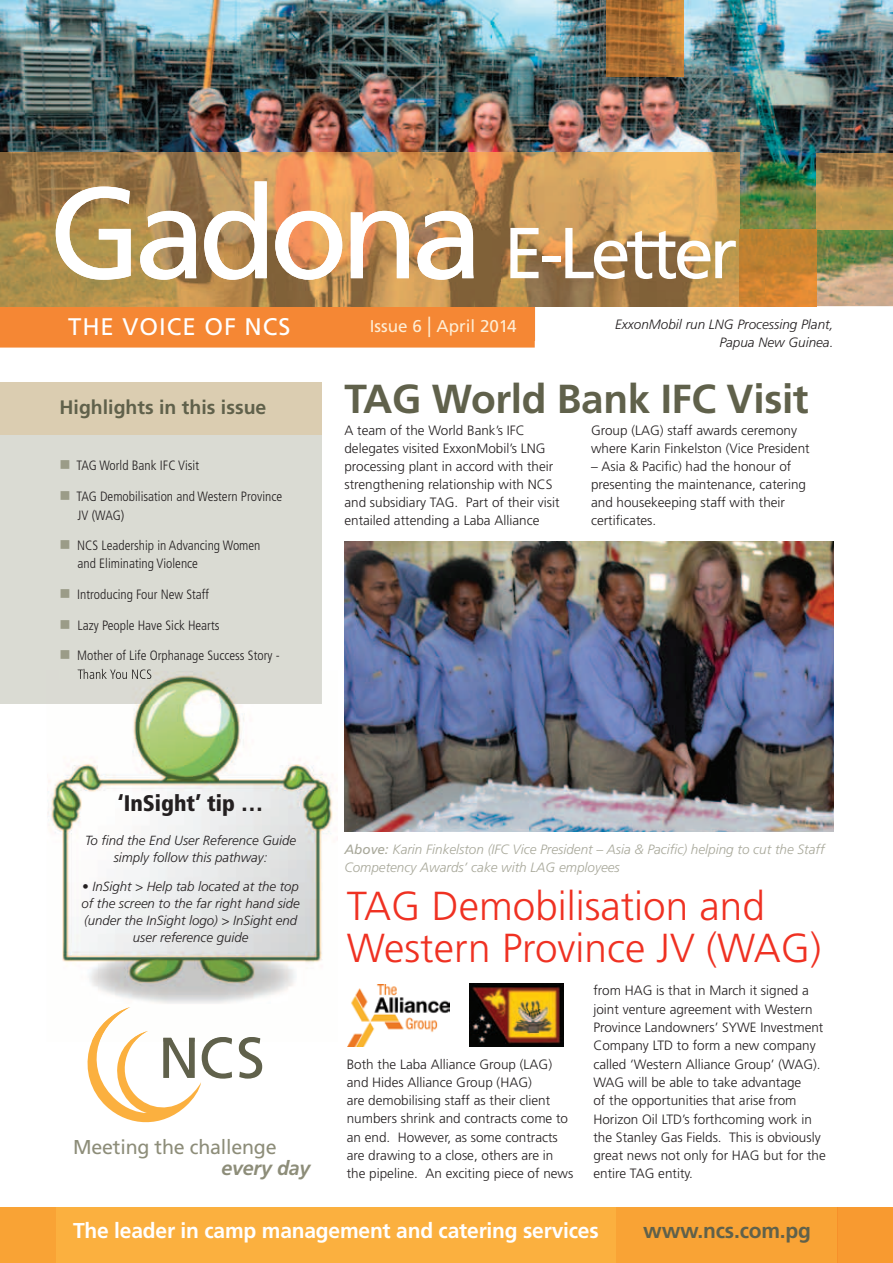
<style>
.page{position:relative;width:893px;height:1263px;background:#fff}
.page>*{position:absolute;margin:0;border:0;box-sizing:border-box;transform-origin:0 0}
.t1{font:72px "Frutiger LT Std";letter-spacing:-.06em;color:#fff}
.t2{font:300 40.5px/42px "Frutiger LT Std";color:#ef3122}
.t3{font:700 40.5px "Frutiger LT Std";letter-spacing:-.01em;color:#60614b}
.t4{font:24px "Frutiger LT Std";letter-spacing:.04em;color:#fff}
.t5{font:900 condensed 22.5px "Frutiger LT Std";color:#231f20}
.t6{font:700 21.45px "Frutiger LT Std";letter-spacing:-.01em;color:#fff}
.t7{font:700 21.45px "Frutiger LT Std";letter-spacing:-.01em;color:#60614b}
.t8{font:20.1px "Frutiger LT Std";letter-spacing:-.01em;color:#8d8d79}
.t9{font:italic 700 20.1px "Frutiger LT Std";letter-spacing:-.01em;color:#8d8d79}
.t10{font:700 19.5px "Frutiger LT Std";color:#60614b}
.t11{font:17.1px "Frutiger LT Std";color:#feedd4}
.t12{font:300 13.5px/18.3px "Frutiger LT Std";color:#231f20}
.t13{font:300 condensed 13.5px/18.8px "Frutiger LT Std";color:#231f20}
.t14{font:italic 300 13.5px/18px "Frutiger LT Std";color:#a8a89a}
.t15{font:italic 300 13.5px/18px "Frutiger LT Std";color:#231f20;text-align:right}
.t16{font:italic 300 13.2px/16.8px "Frutiger LT Std";color:#231f20;text-align:center}
.s1{font-size:129px}
.s2{font-size:20.4px}
.s3{color:#9b9c88}
.s4{font-weight:400}
</style>
<div class="page">
<div style="left:0;top:382px;width:322px;height:322px;background:#dadbd3"></div>
<div style="left:0;top:382px;width:322px;height:53px;background:#dbcdb1"></div>
<img style="left:0;top:0;width:893px;height:306px">
<img style="left:344px;top:541px;width:489px;height:290px">
<svg style="left:0;top:341px;width:535px;height:7px;background:#f58e3f"></svg>
<div style="left:0;top:306px;width:535px;height:35px;background:#f58734"></div>
<img style="left:0;top:153px;width:740px;height:153px">
<img style="left:607px;top:0;width:76px;height:77px">
<img style="left:816px;top:153px;width:77px;height:77px">
<img style="left:740px;top:230px;width:76px;height:76px">
<svg style="left:239px;top:1042px;width:23px;height:36px"></svg>
<svg style="left:87px;top:1042px;width:145px;height:81px"></svg>
<div style="left:0;top:1208px;width:893px;height:55px;background:#fbb03f"></div>
<div style="left:0;top:1208px;width:55px;height:55px;background:#f9a335"></div>
<div style="left:838px;top:1208px;width:55px;height:55px;background:#f89a30"></div>
<div style="left:782px;top:1208px;width:56px;height:55px;background:#f9a335"></div>
<div style="left:727px;top:1208px;width:55px;height:55px;background:#f9a335"></div>
<div style="left:672px;top:1208px;width:55px;height:55px;background:#f9a335"></div>
<div style="left:617px;top:1208px;width:55px;height:55px;background:#f9a335"></div>
<img style="left:470px;top:984px;width:93px;height:62px">
<img style="left:347px;top:985px;width:102px;height:61px">
<img style="left:47px;top:704px;width:290px;height:338px">
<img style="left:140px;top:672px;width:94px;height:32px">
<img style="left:80px;top:671px;width:71px;height:8px">
<img style="left:163px;top:1038px;width:32px;height:4px">
<img style="left:209px;top:1037px;width:23px;height:5px">
<img style="left:241px;top:1037px;width:19px;height:5px">
<img style="left:92px;top:1007px;width:56px;height:35px">
<h1 class="t1" style="left:49px;top:211px;width:690px"><span class="s1">Gadona</span> E-Letter</h1>
<h3 class="t4" style="left:68px;top:313px;width:224px">THE VOICE OF NCS</h3>
<p class="t11" style="left:370px;top:316px;width:148px">Issue 6 <span class="s2">|</span> April 2014</p>
<p class="t15" style="left:615px;top:316px;width:220px">ExxonMobil run LNG Processing Plant,<br>Papua New Guinea.</p>
<h3 class="t10" style="left:60px;top:396px;width:208px">Highlights in this issue</h3>
<p class="t13" style="left:60px;top:456px;width:141px"><span class="s3">■</span> TAG World Bank IFC Visit</p>
<p class="t13" style="left:78px;top:487px;width:206px;text-indent:-18px"><span class="s3">■</span> TAG Demobilisation and Western Province<br>JV (WAG)</p>
<p class="t13" style="left:78px;top:537px;width:184px;line-height:17.7px;text-indent:-18px"><span class="s3">■</span> NCS Leadership in Advancing Women and Eliminating Violence</p>
<p class="t13" style="left:60px;top:585px;width:151px"><span class="s3">■</span> Introducing Four New Staff</p>
<p class="t13" style="left:60px;top:616px;width:162px"><span class="s3">■</span> Lazy People Have Sick Hearts</p>
<p class="t13" style="left:60px;top:646px;width:222px"><span class="s3">■</span> Mother of Life Orphanage Success Story -</p>
<h2 class="t3" style="left:344px;top:375px;width:466px">TAG World Bank IFC Visit</h2>
<p class="t12" style="left:591px;top:422px;width:220px">Group (LAG) staff awards ceremony where Karin Finkelston (Vice President</p>
<p class="t12" style="left:591px;top:458px;width:217px">– Asia &amp; Pacific) had the honour of presenting the maintenance, catering and housekeeping staff with their certificates.</p>
<p class="t12" style="left:344px;top:422px;width:217px">A team of the World Bank’s IFC delegates visited ExxonMobil’s LNG processing plant in accord with their strengthening relationship with NCS and subsidiary TAG. Part of their visit entailed attending a Laba Alliance</p>
<h3 class="t5" style="left:118px;top:789px;width:147px">‘InSight’ tip …</h3>
<p class="t16" style="left:85px;top:832px;width:213px">To find the End User Reference Guide simply follow this pathway:</p>
<p class="t16" style="left:81px;top:879px;width:220px">• InSight &gt; Help tab located at the top of the screen to the far right hand side (under the InSight logo) &gt; InSight end user reference guide</p>
<h3 class="t8" style="left:73px;top:1135px;width:205px">Meeting the challenge</h3>
<h3 class="t9" style="left:221px;top:1156px;width:91px">every day</h3>
<p class="t14" style="left:344px;top:841px;width:482px"><span class="s4">Above:</span> Karin Finkelston (IFC Vice President – Asia &amp; Pacific) helping to cut the Staff<br>Competency Awards’ cake with LAG employees</p>
<h2 class="t2" style="left:347px;top:886px;width:476px">TAG Demobilisation and<br>Western Province JV (WAG)</h2>
<p class="t12" style="left:347px;top:1055px;width:228px">Both the Laba Alliance Group (LAG) and Hides Alliance Group (HAG)<br>are demobilising staff as their client numbers shrink and contracts come to an end. However, as some contracts are drawing to a close, others are in the pipeline. An exciting piece of news</p>
<p class="t12" style="left:593px;top:982px;width:234px">from HAG is that in March it signed a joint venture agreement with Western Province Landowners’ SYWE Investment Company LTD to form a new company called ‘Western Alliance Group’ (WAG).<br>WAG will be able to take advantage<br>of the opportunities that arise from Horizon Oil LTD’s forthcoming work in the Stanley Gas Fields. This is obviously great news not only for HAG but for the entire TAG entity.</p>
<h3 class="t6" style="left:73px;top:1218px;width:527px">The leader in camp management and catering services</h3>
<h3 class="t7" style="left:643px;top:1218px;width:169px">www.ncs.com.pg</h3>
</div>
